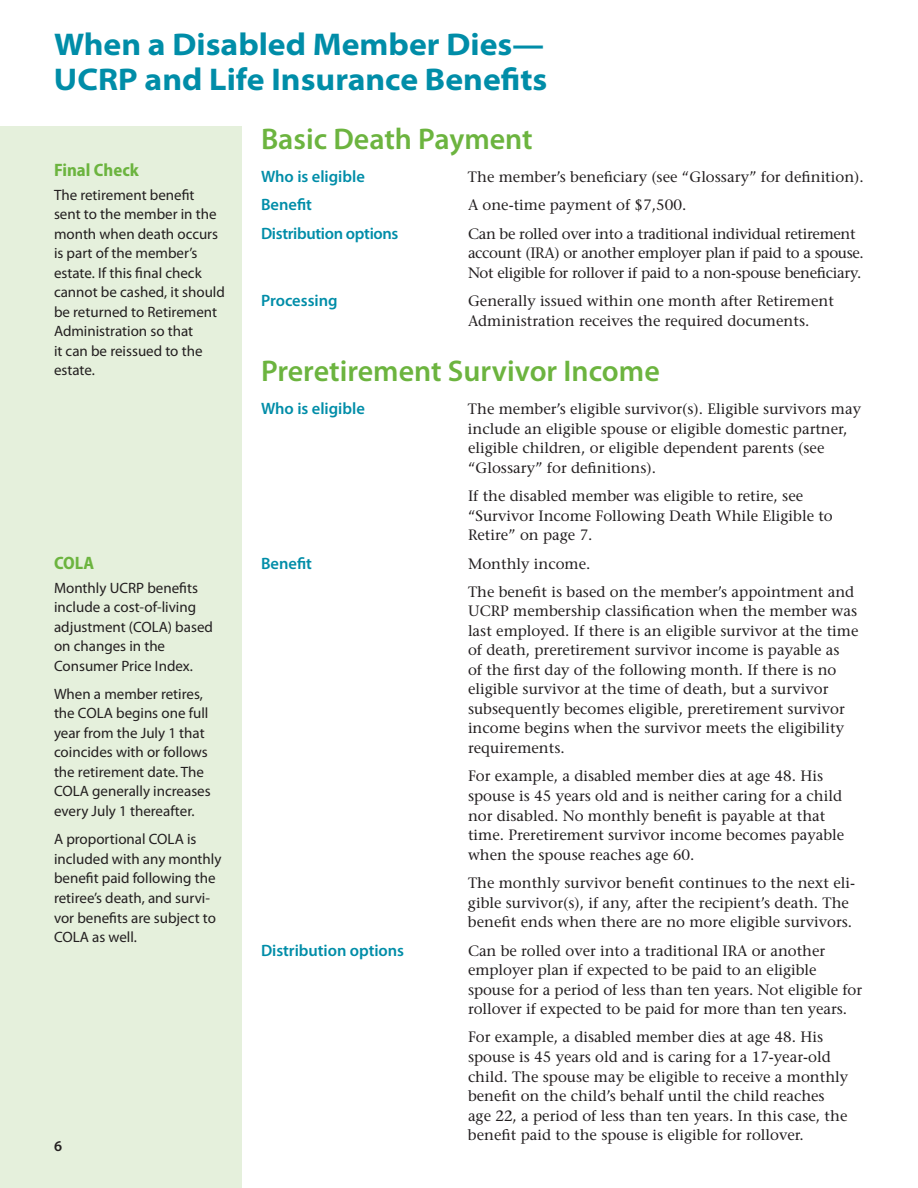
<style>
.page{position:relative;width:918px;height:1188px;background:#fff}
.page>*{position:absolute;margin:0;border:0;box-sizing:border-box;transform-origin:0 0}
.t1{font:700 semi-expanded 31.5px/34.5px "Myriad Pro";color:#008da8}
.t2{font:600 30px "Myriad Pro";color:#6cb43f}
.t3{font:700 semi-condensed 18px "Myriad Pro";color:#6cb43f}
.t4{font:600 16.5px "Myriad Pro";letter-spacing:-.005em;color:#008da8}
.t5{font:500 15px/19.5px "Stone Serif Std";color:#231f20}
.t6{font:15px/19.5px "Myriad Pro";color:#231f20}
.t7{font:500 15px/19.5px "Stone Serif Std";letter-spacing:-.02em;color:#231f20}
.t8{font:600 15px "Myriad Pro";color:#231f20}
</style>
<div class="page">
<div style="left:0;top:126px;width:242px;height:1062px;background:#e5f0dc"></div>
<h1 class="t1" style="left:54px;top:28px;width:495px">When a Disabled Member Dies—<br>UCRP and Life Insurance Benefits</h1>
<p class="t3" style="left:54px;top:159px;width:86px">Final Check</p>
<p class="t6" style="left:54px;top:185px;width:172px">The retirement benefit<br>sent to the member in the month when death occurs is part of the member’s estate. If this final check cannot be cashed, it should be returned to Retirement<br>Administration so that<br>it can be reissued to the estate.</p>
<p class="t3" style="left:54px;top:552px;width:42px">COLA</p>
<p class="t6" style="left:54px;top:578px;width:160px">Monthly UCRP benefits include a cost-of-living adjustment (COLA) based on changes in the<br>Consumer Price Index.</p>
<p class="t6" style="left:54px;top:685px;width:158px">When a member retires, the COLA begins one full year from the July 1 that coincides with or follows the retirement date. The<br>COLA generally increases every July 1 thereafter.</p>
<p class="t6" style="left:54px;top:830px;width:169px">A proportional COLA is included with any monthly benefit paid following the retiree’s death, and survi&shy;vor benefits are subject to<br>COLA as well.</p>
<p class="t8" style="left:54px;top:1138px;width:10px">6</p>
<h2 class="t2" style="left:261px;top:122px;width:273px">Basic Death Payment</h2>
<p class="t4" style="left:261px;top:167px;width:105px">Who is eligible</p>
<p class="t5" style="left:468px;top:167px;width:397px">The member’s beneficiary (see “Glossary” for definition).</p>
<p class="t4" style="left:261px;top:195px;width:53px">Benefit</p>
<p class="t5" style="left:468px;top:195px;width:220px">A one-time payment of $7,500.</p>
<p class="t4" style="left:261px;top:224px;width:139px">Distribution options</p>
<p class="t7" style="left:468px;top:224px;width:397px">Can be rolled over into a traditional individual retirement account (IRA) or another employer plan if paid to a spouse.<br>Not eligible for rollover if paid to a non-spouse beneficiary.</p>
<p class="t4" style="left:261px;top:291px;width:78px">Processing</p>
<p class="t5" style="left:468px;top:291px;width:368px">Generally issued within one month after Retirement<br>Administration receives the required documents.</p>
<h2 class="t2" style="left:261px;top:354px;width:400px">Preretirement Survivor Income</h2>
<p class="t4" style="left:261px;top:399px;width:105px">Who is eligible</p>
<p class="t5" style="left:468px;top:399px;width:395px">The member’s eligible survivor(s). Eligible survivors may include an eligible spouse or eligible domestic partner, eligible children, or eligible dependent parents (see “Glossary” for definitions).</p>
<p class="t5" style="left:468px;top:486px;width:366px">If the disabled member was eligible to retire, see “Survivor Income Following Death While Eligible to<br>Retire” on page 7.</p>
<p class="t4" style="left:261px;top:554px;width:53px">Benefit</p>
<p class="t5" style="left:468px;top:549px;width:388px;line-height:28.5px">Monthly income.<br>The benefit is based on the member’s appointment and</p>
<p class="t5" style="left:468px;top:602px;width:392px">UCRP membership classification when the member was last employed. If there is an eligible survivor at the time of death, preretirement survivor income is payable as<br>of the first day of the following month. If there is no eligible survivor at the time of death, but a survivor subsequently becomes eligible, preretirement survivor income begins when the survivor meets the eligibility requirements.</p>
<p class="t5" style="left:468px;top:767px;width:378px">For example, a disabled member dies at age 48. His spouse is 45 years old and is neither caring for a child nor disabled. No monthly benefit is payable at that time. Preretirement survivor income becomes payable when the spouse reaches age 60.</p>
<p class="t5" style="left:468px;top:873px;width:389px">The monthly survivor benefit continues to the next eli&shy;gible survivor(s), if any, after the recipient’s death. The benefit ends when there are no more eligible survivors.</p>
<p class="t4" style="left:261px;top:941px;width:145px">Distribution options</p>
<p class="t5" style="left:468px;top:941px;width:396px">Can be rolled over into a traditional IRA or another employer plan if expected to be paid to an eligible spouse for a period of less than ten years. Not eligible for rollover if expected to be paid for more than ten years.</p>
<p class="t5" style="left:468px;top:1028px;width:382px">For example, a disabled member dies at age 48. His spouse is 45 years old and is caring for a 17-year-old child. The spouse may be eligible to receive a monthly benefit on the child’s behalf until the child reaches age 22, a period of less than ten years. In this case, the benefit paid to the spouse is eligible for rollover.</p>
</div>
